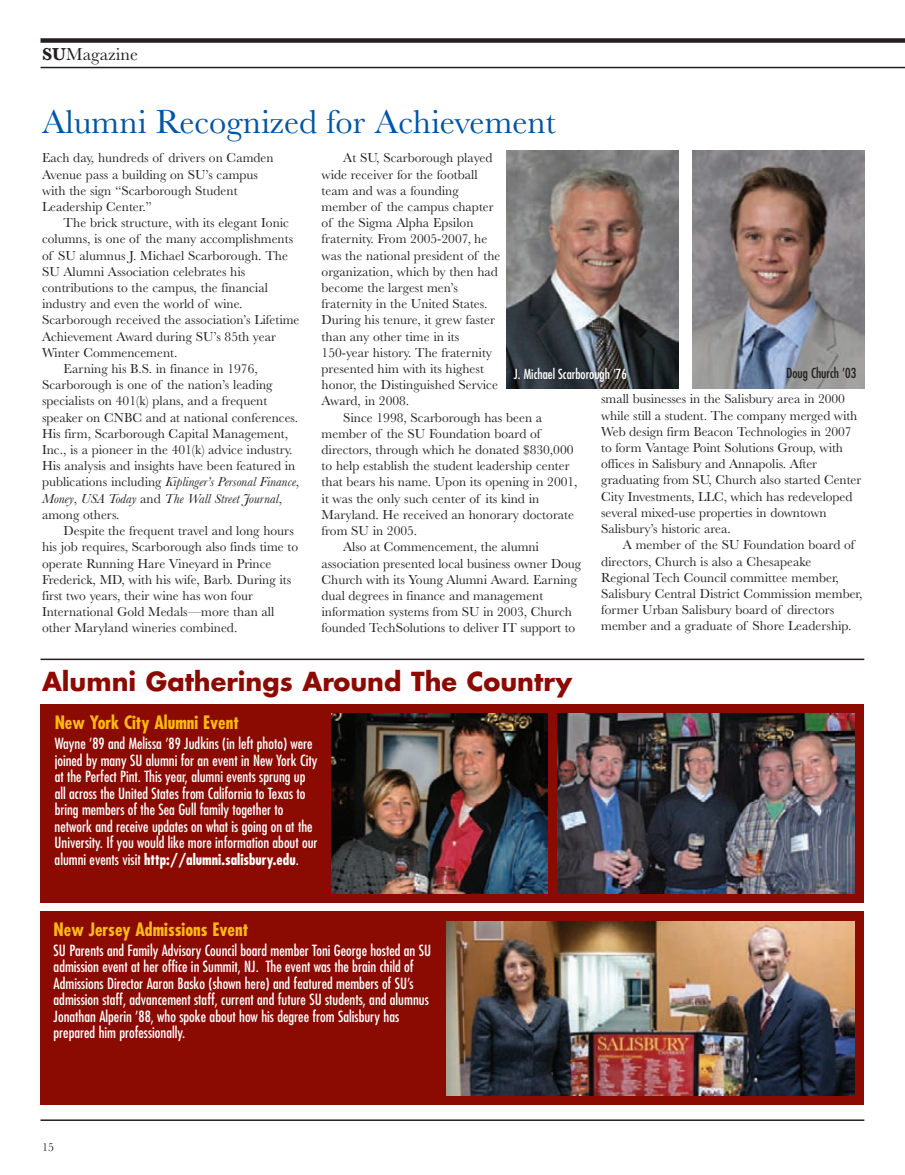
<style>
.page{position:relative;width:905px;height:1175px;background:#fff}
.page>*{position:absolute;margin:0;border:0;box-sizing:border-box;transform-origin:0 0}
.t1{font:34.5px "Baskerville";color:#0155a5}
.t2{font:700 25.5px "Futura";color:#8b0a02}
.t3{font:700 condensed 18px "Futura";color:#fcb814}
.t4{font:18px "Baskerville";color:#231f20}
.t5{font:condensed 15px/16.5px "Futura";color:#fff}
.t6{font:13.5px "Baskerville";color:#231f20}
.t7{font:italic 13.5px "Baskerville";color:#231f20}
.t8{font:condensed 13.5px "Futura";color:#fff}
.t9{font:condensed 13.5px "Futura";color:#231f20}
.t10{font:12px "Baskerville";color:#231f20}
.s1{font-weight:700}
.s2{font-style:normal}
</style>
<div class="page">
<div style="left:40px;top:911px;width:824px;height:193px;background:#8b0a02"></div>
<div style="left:40px;top:38px;width:864px;height:5px;background:#231f20"></div>
<hr style="left:40px;top:67px;width:864px;height:1px;background:#231f20">
<hr style="left:40px;top:1119px;width:824px;height:1px;background:#231f20">
<img style="left:692px;top:151px;width:172px;height:237px">
<img style="left:506px;top:151px;width:172px;height:237px">
<hr style="left:40px;top:658px;width:824px;height:2px;background:#231f20">
<img style="left:447px;top:921px;width:407px;height:174px">
<div style="left:40px;top:703px;width:824px;height:199px;background:#8b0a02"></div>
<img style="left:332px;top:713px;width:216px;height:180px">
<img style="left:558px;top:713px;width:296px;height:180px">
<p class="t4" style="left:42px;top:48px;width:97px"><span class="s1">SU</span>Magazine</p>
<p class="t1" style="left:42px;top:110px;width:515px">Alumni Recognized for Achievement</p>
<p class="t6" style="left:42px;top:153px;width:233px">Each day, hundreds of drivers on Camden</p>
<p class="t6" style="left:42px;top:170px;width:217px">Avenue pass a building on SU’s campus</p>
<p class="t6" style="left:42px;top:186px;width:197px">with the sign “Scarborough Student</p>
<p class="t6" style="left:42px;top:202px;width:111px">Leadership Center.”</p>
<p class="t6" style="left:64px;top:218px;width:227px">The brick structure, with its elegant Ionic</p>
<p class="t6" style="left:42px;top:234px;width:253px">columns, is one of the many accomplishments</p>
<p class="t6" style="left:42px;top:251px;width:247px">of SU alumnus J. Michael Scarborough. The</p>
<p class="t6" style="left:42px;top:267px;width:205px">SU Alumni Association celebrates his</p>
<p class="t6" style="left:42px;top:283px;width:227px">contributions to the campus, the financial</p>
<p class="t6" style="left:42px;top:299px;width:202px">industry and even the world of wine.</p>
<p class="t6" style="left:42px;top:315px;width:259px">Scarborough received the association’s Lifetime</p>
<p class="t6" style="left:42px;top:332px;width:235px">Achievement Award during SU’s 85th year</p>
<p class="t6" style="left:42px;top:348px;width:137px">Winter Commencement.</p>
<p class="t6" style="left:64px;top:364px;width:196px">Earning his B.S. in finance in 1976,</p>
<p class="t6" style="left:42px;top:380px;width:232px">Scarborough is one of the nation’s leading</p>
<p class="t6" style="left:42px;top:396px;width:227px">specialists on 401(k) plans, and a frequent</p>
<p class="t6" style="left:42px;top:413px;width:258px">speaker on CNBC and at national conferences.</p>
<p class="t6" style="left:42px;top:429px;width:248px">His firm, Scarborough Capital Management,</p>
<p class="t6" style="left:42px;top:445px;width:252px">Inc., is a pioneer in the 401(k) advice industry.</p>
<p class="t6" style="left:42px;top:461px;width:255px">His analysis and insights have been featured in</p>
<p class="t7" style="left:42px;top:477px;width:258px"><span class="s2">publications including</span> Kiplinger’s Personal Finance<span class="s2">,</span></p>
<p class="t7" style="left:42px;top:494px;width:241px">Money<span class="s2">,</span> USA Today <span class="s2">and</span> The Wall Street Journal<span class="s2">,</span></p>
<p class="t6" style="left:42px;top:510px;width:79px">among others.</p>
<p class="t6" style="left:64px;top:526px;width:232px">Despite the frequent travel and long hours</p>
<p class="t6" style="left:42px;top:542px;width:258px">his job requires, Scarborough also finds time to</p>
<p class="t6" style="left:42px;top:558px;width:231px">operate Running Hare Vineyard in Prince</p>
<p class="t6" style="left:42px;top:575px;width:251px">Frederick, MD, with his wife, Barb. During its</p>
<p class="t6" style="left:42px;top:591px;width:213px">first two years, their wine has won four</p>
<p class="t6" style="left:42px;top:607px;width:234px">International Gold Medals—more than all</p>
<p class="t6" style="left:42px;top:623px;width:197px">other Maryland wineries combined.</p>
<p class="t6" style="left:343px;top:153px;width:151px">At SU, Scarborough played</p>
<p class="t6" style="left:321px;top:170px;width:157px">wide receiver for the football</p>
<p class="t6" style="left:321px;top:186px;width:139px">team and was a founding</p>
<p class="t6" style="left:321px;top:202px;width:174px">member of the campus chapter</p>
<p class="t6" style="left:321px;top:218px;width:153px">of the Sigma Alpha Epsilon</p>
<p class="t6" style="left:321px;top:234px;width:167px">fraternity. From 2005-2007, he</p>
<p class="t6" style="left:321px;top:251px;width:180px">was the national president of the</p>
<p class="t6" style="left:321px;top:267px;width:178px">organization, which by then had</p>
<p class="t6" style="left:321px;top:283px;width:138px">become the largest men’s</p>
<p class="t6" style="left:321px;top:299px;width:167px">fraternity in the United States.</p>
<p class="t6" style="left:321px;top:315px;width:175px">During his tenure, it grew faster</p>
<p class="t6" style="left:321px;top:332px;width:139px">than any other time in its</p>
<p class="t6" style="left:321px;top:348px;width:172px">150-year history. The fraternity</p>
<p class="t6" style="left:321px;top:364px;width:164px">presented him with its highest</p>
<p class="t6" style="left:321px;top:380px;width:178px">honor, the Distinguished Service</p>
<p class="t6" style="left:321px;top:396px;width:89px">Award, in 2008.</p>
<p class="t6" style="left:343px;top:413px;width:200px">Since 1998, Scarborough has been a</p>
<p class="t6" style="left:321px;top:429px;width:220px">member of the SU Foundation board of</p>
<p class="t6" style="left:321px;top:445px;width:253px">directors, through which he donated $830,000</p>
<p class="t6" style="left:321px;top:461px;width:249px">to help establish the student leadership center</p>
<p class="t6" style="left:321px;top:477px;width:257px">that bears his name. Upon its opening in 2001,</p>
<p class="t6" style="left:321px;top:494px;width:219px">it was the only such center of its kind in</p>
<p class="t6" style="left:321px;top:510px;width:254px">Maryland. He received an honorary doctorate</p>
<p class="t6" style="left:321px;top:526px;width:97px">from SU in 2005.</p>
<p class="t6" style="left:343px;top:542px;width:197px">Also at Commencement, the alumni</p>
<p class="t6" style="left:321px;top:558px;width:261px">association presented local business owner Doug</p>
<p class="t6" style="left:321px;top:575px;width:257px">Church with its Young Alumni Award. Earning</p>
<p class="t6" style="left:321px;top:591px;width:223px">dual degrees in finance and management</p>
<p class="t6" style="left:321px;top:607px;width:252px">information systems from SU in 2003, Church</p>
<p class="t6" style="left:321px;top:623px;width:255px">founded TechSolutions to deliver IT support to</p>
<p class="t8" style="left:514px;top:367px;width:115px">J. Michael Scarborough ’76</p>
<p class="t9" style="left:786px;top:367px;width:71px">Doug Church ’03</p>
<p class="t6" style="left:601px;top:394px;width:245px">small businesses in the Salisbury area in 2000</p>
<p class="t6" style="left:601px;top:411px;width:258px">while still a student. The company merged with</p>
<p class="t6" style="left:601px;top:427px;width:252px">Web design firm Beacon Technologies in 2007</p>
<p class="t6" style="left:601px;top:443px;width:243px">to form Vantage Point Solutions Group, with</p>
<p class="t6" style="left:601px;top:459px;width:217px">offices in Salisbury and Annapolis. After</p>
<p class="t6" style="left:601px;top:475px;width:261px">graduating from SU, Church also started Center</p>
<p class="t6" style="left:601px;top:492px;width:253px">City Investments, LLC, which has redeveloped</p>
<p class="t6" style="left:601px;top:508px;width:227px">several mixed-use properties in downtown</p>
<p class="t6" style="left:601px;top:524px;width:131px">Salisbury’s historic area.</p>
<p class="t6" style="left:622px;top:540px;width:233px">A member of the SU Foundation board of</p>
<p class="t6" style="left:601px;top:556px;width:212px">directors, Church is also a Chesapeake</p>
<p class="t6" style="left:601px;top:573px;width:239px">Regional Tech Council committee member,</p>
<p class="t6" style="left:601px;top:589px;width:263px">Salisbury Central District Commission member,</p>
<p class="t6" style="left:601px;top:605px;width:235px">former Urban Salisbury board of directors</p>
<p class="t6" style="left:601px;top:621px;width:252px">member and a graduate of Shore Leadership.</p>
<p class="t2" style="left:42px;top:669px;width:531px">Alumni Gatherings Around The Country</p>
<p class="t3" style="left:55px;top:715px;width:186px">New York City Alumni Event</p>
<p class="t5" style="left:55px;top:736px;width:264px">Wayne ’89 and Melissa ’89 Judkins (in left photo) were joined by many SU alumni for an event in New York City at the Perfect Pint. This year, alumni events sprung up all across the United States from California to Texas to bring members of the Sea Gull family together to network and receive updates on what is going on at the University. If you would like more information about our alumni events visit <span class="s1">http://alumni.salisbury.edu</span>.</p>
<p class="t3" style="left:54px;top:921px;width:196px">New Jersey Admissions Event</p>
<p class="t5" style="left:54px;top:943px;width:379px">SU Parents and Family Advisory Council board member Toni George hosted an SU admission event at her office in Summit, NJ. The event was the brain child of Admissions Director Aaron Basko (shown here) and featured members of SU’s admission staff, advancement staff, current and future SU students, and alumnus Jonathan Alperin ’88, who spoke about how his degree from Salisbury has prepared him professionally.</p>
<p class="t10" style="left:42px;top:1142px;width:13px">15</p>
</div>
